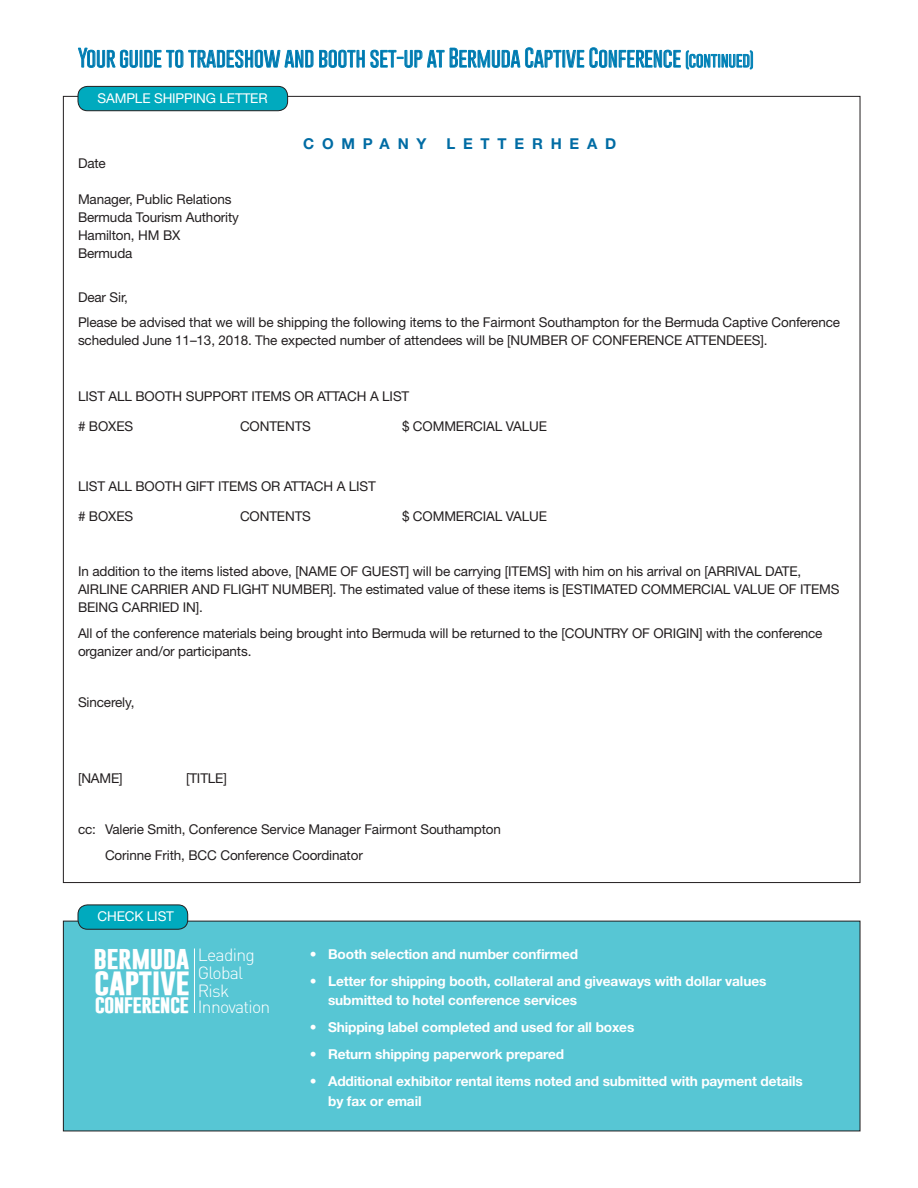
<style>
.page{position:relative;width:918px;height:1188px;background:#fff}
.page>*{position:absolute;margin:0;border:0;box-sizing:border-box;transform-origin:0 0}
.t1{font:700 24.3px "Gobold";letter-spacing:-.02em;color:#fff;scale:1.22 1}
.t2{font:700 20.7px "Gobold";letter-spacing:-.02em;color:#fff;scale:1.22 1}
.Main_heads{font:100 19.8px "Gobold";letter-spacing:.01em;color:#006ca4}
.t3{font:300 17.55px/18.1px "DIN";letter-spacing:-.04em;color:#fff}
.t4{font:700 16.2px "Gobold";letter-spacing:-.04em;color:#fff;scale:1.22 1}
.Bold_Sub_Heads{font:700 15px "Helvetica Neue LT Std";letter-spacing:.52em;color:#006ca4}
.Body_Copy_Basic{font:700 13.65px/19.5px "Helvetica Neue LT Std";letter-spacing:-.01em;color:#fff}
.Body_Copy_Basic-2{font:13.5px/18px "Helvetica Neue LT Std";letter-spacing:-.01em;color:#231f20}
.Body_Copy_Basic_It{font:13.5px "Helvetica Neue LT Std";letter-spacing:-.01em;color:#231f20}
.Body_Copy_Basic-3{font:13.5px "Helvetica Neue LT Std";letter-spacing:-.01em;color:#fff}
.s1{font-size:15px}
</style>
<div class="page">
<div style="left:63px;top:921px;width:797px;height:210px;background:#57c6d4"></div>
<div style="left:78px;top:86px;width:210px;height:25px;background:#00aabe;border-radius:10px"></div>
<div style="left:78px;top:86px;width:210px;height:25px;border:1px solid #231f20;border-radius:10px"></div>
<div style="left:78px;top:905px;width:110px;height:24px;background:#00aabe;border-radius:10px"></div>
<div style="left:78px;top:905px;width:110px;height:25px;border:1px solid #231f20;border-radius:10px"></div>
<hr style="left:194px;top:948px;width:1px;height:65px;background:#fff">
<svg style="left:78px;top:48px;width:83px;height:20px"></svg>
<svg style="left:167px;top:50px;width:16px;height:18px"></svg>
<svg style="left:189px;top:50px;width:124px;height:18px"></svg>
<svg style="left:320px;top:50px;width:44px;height:18px"></svg>
<svg style="left:371px;top:50px;width:73px;height:18px"></svg>
<svg style="left:450px;top:48px;width:70px;height:20px"></svg>
<svg style="left:526px;top:48px;width:58px;height:20px"></svg>
<svg style="left:590px;top:48px;width:90px;height:20px"></svg>
<svg style="left:686px;top:51px;width:67px;height:18px"></svg>
<p class="Main_heads" style="left:78px;top:45px;width:677px">Your guide to tradeshow and booth set-up at Bermuda Captive Conference <span class="s1">(continued)</span></p>
<p class="Body_Copy_Basic-3" style="left:98px;top:90px;width:172px">SAMPLE SHIPPING LETTER</p>
<p class="Bold_Sub_Heads" style="left:303px;top:134px;width:125px">COMPANY</p>
<p class="Bold_Sub_Heads" style="left:446px;top:134px;width:171px">LETTERHEAD</p>
<p class="Body_Copy_Basic-2" style="left:78px;top:154px;width:29px">Date</p>
<p class="Body_Copy_Basic-2" style="left:78px;top:190px;width:155px">Manager, Public Relations</p>
<p class="Body_Copy_Basic-2" style="left:78px;top:208px;width:163px">Bermuda Tourism Authority</p>
<p class="Body_Copy_Basic-2" style="left:78px;top:226px;width:104px">Hamilton, HM BX</p>
<p class="Body_Copy_Basic-2" style="left:78px;top:244px;width:56px">Bermuda</p>
<p class="Body_Copy_Basic-2" style="left:78px;top:288px;width:51px">Dear Sir,</p>
<p class="Body_Copy_Basic-2" style="left:78px;top:313px;width:764px">Please be advised that we will be shipping the following items to the Fairmont Southampton for the Bermuda Captive Conference scheduled June 11–13, 2018. The expected number of attendees will be [NUMBER OF CONFERENCE ATTENDEES].</p>
<p class="Body_Copy_Basic-2" style="left:78px;top:387px;width:333px">LIST ALL BOOTH SUPPORT ITEMS OR ATTACH A LIST</p>
<p class="Body_Copy_Basic_It" style="left:78px;top:418px;width:57px"># BOXES</p>
<p class="Body_Copy_Basic_It" style="left:240px;top:418px;width:73px">CONTENTS</p>
<p class="Body_Copy_Basic_It" style="left:402px;top:418px;width:147px">$ COMMERCIAL VALUE</p>
<p class="Body_Copy_Basic-2" style="left:78px;top:477px;width:300px">LIST ALL BOOTH GIFT ITEMS OR ATTACH A LIST</p>
<p class="Body_Copy_Basic-2" style="left:78px;top:507px;width:57px"># BOXES</p>
<p class="Body_Copy_Basic-2" style="left:240px;top:507px;width:73px">CONTENTS</p>
<p class="Body_Copy_Basic-2" style="left:402px;top:507px;width:147px">$ COMMERCIAL VALUE</p>
<p class="Body_Copy_Basic-2" style="left:78px;top:562px;width:763px">In addition to the items listed above, [NAME OF GUEST] will be carrying [ITEMS] with him on his arrival on [ARRIVAL DATE,<br>AIRLINE CARRIER AND FLIGHT NUMBER]. The estimated value of these items is [ESTIMATED COMMERCIAL VALUE OF ITEMS<br>BEING CARRIED IN].</p>
<p class="Body_Copy_Basic-2" style="left:78px;top:624px;width:746px">All of the conference materials being brought into Bermuda will be returned to the [COUNTRY OF ORIGIN] with the conference organizer and/or participants.</p>
<p class="Body_Copy_Basic-2" style="left:78px;top:693px;width:58px">Sincerely,</p>
<p class="Body_Copy_Basic-2" style="left:78px;top:769px;width:46px">[NAME]</p>
<p class="Body_Copy_Basic-2" style="left:186px;top:769px;width:42px">[TITLE]</p>
<p class="Body_Copy_Basic-2" style="left:78px;top:820px;width:425px">cc: Valerie Smith, Conference Service Manager Fairmont Southampton</p>
<p class="Body_Copy_Basic-2" style="left:105px;top:846px;width:259px">Corinne Frith, BCC Conference Coordinator</p>
<p class="Body_Copy_Basic-3" style="left:98px;top:909px;width:78px">CHECK LIST</p>
<p class="t2" style="left:94px;top:945px;width:80px">BERMUDA</p>
<p class="t1" style="left:94px;top:967px;width:80px">CAPTIVE</p>
<p class="t4" style="left:95px;top:994px;width:79px">CONFERENCE</p>
<p class="t3" style="left:198px;top:946px;width:59px">Leading<br>Global<br>Risk</p>
<p class="t3" style="left:198px;top:997px;width:74px">Innovation</p>
<p class="Body_Copy_Basic" style="left:310px;top:944px;width:270px">• Booth selection and number confirmed</p>
<p class="Body_Copy_Basic" style="left:328px;top:971px;width:440px;text-indent:-18px">• Letter for shipping booth, collateral and giveaways with dollar values submitted to hotel conference services</p>
<p class="Body_Copy_Basic" style="left:310px;top:1018px;width:326px">• Shipping label completed and used for all boxes</p>
<p class="Body_Copy_Basic" style="left:310px;top:1045px;width:256px">• Return shipping paperwork prepared</p>
<p class="Body_Copy_Basic" style="left:328px;top:1072px;width:476px;text-indent:-18px">• Additional exhibitor rental items noted and submitted with payment details by fax or email</p>
</div>
